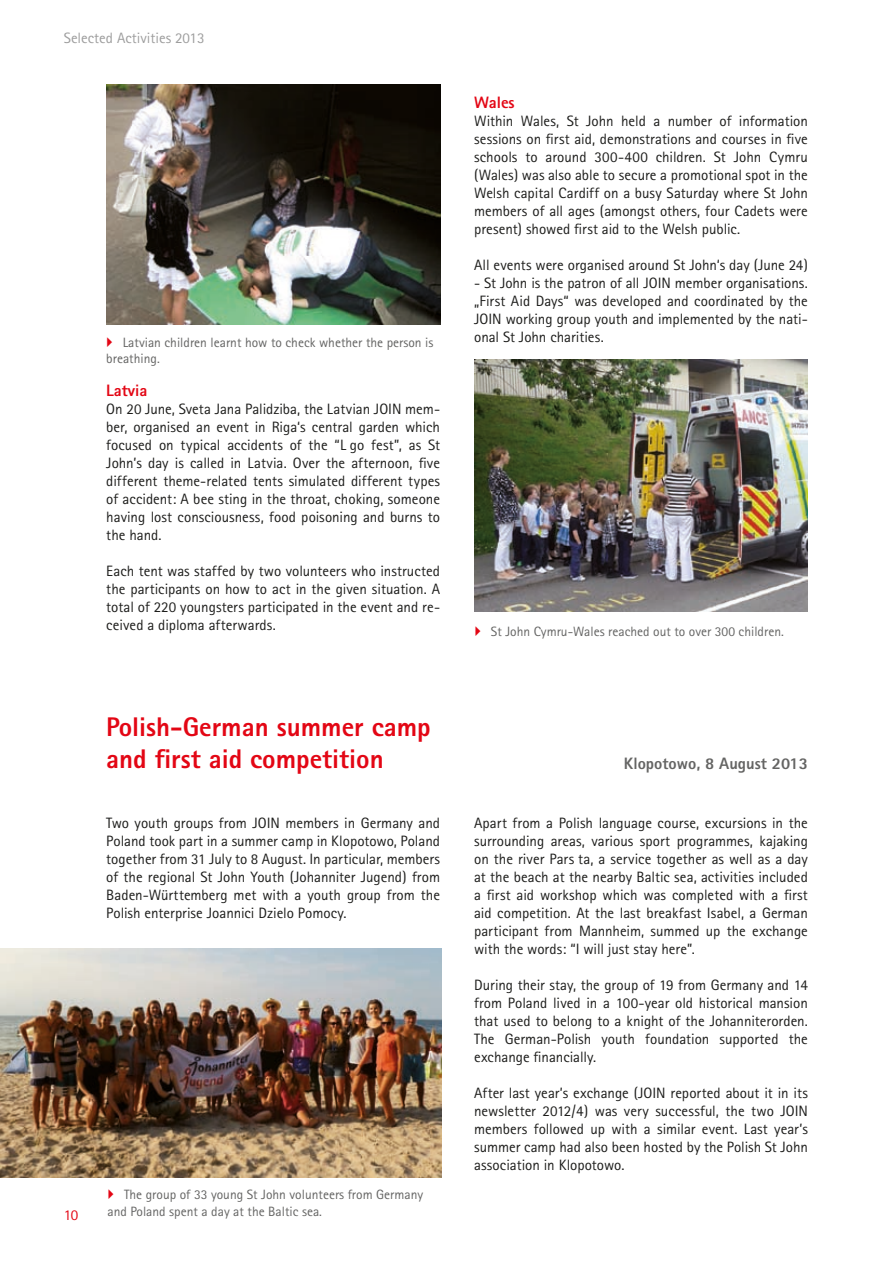
<style>
.page{position:relative;width:893px;height:1263px;background:#fff}
.page>*{position:absolute;margin:0;border:0;box-sizing:border-box;transform-origin:0 0}
.t1{font:800 27px/32.4px "Rotis Sans Serif";color:#e30614}
.t2{font:800 16.5px "Rotis Sans Serif";color:#646463}
.t3{font:800 16.5px "Rotis Sans Serif";color:#e30614}
.t4{font:15px/18px "Rotis Sans Serif";color:#1d1d1b;text-align:justify}
.t5{font:15px "Rotis Sans Serif";color:#9d9d9d}
.t6{font:15px "Rotis Sans Serif";color:#e30614}
.t7{font:13.5px/16.2px "Rotis Sans Serif";color:#646463}
</style>
<div class="page">
<img style="left:106px;top:85px;width:334px;height:239px">
<img style="left:475px;top:360px;width:333px;height:252px">
<img style="left:0;top:948px;width:442px;height:230px">
<p class="t5" style="left:64px;top:29px;width:142px">Selected Activities 2013</p>
<p class="t7" style="left:106px;top:334px;width:329px;text-indent:16px">Latvian children learnt how to check whether the person is breathing.</p>
<p class="t3" style="left:106px;top:380px;width:43px">Latvia</p>
<p class="t4" style="left:106px;top:400px;width:335px">On 20 June, Sveta Jana Palidziba, the Latvian JOIN mem&shy;ber, organised an event in Riga‘s central garden which focused on typical accidents of the “L go fest”, as St John’s day is called in Latvia. Over the afternoon, five different theme-related tents simulated different types of accident: A bee sting in the throat, choking, someone having lost consciousness, food poisoning and burns to the hand.</p>
<p class="t4" style="left:106px;top:562px;width:335px">Each tent was staffed by two volunteers who instructed the participants on how to act in the given situation. A total of 220 youngsters participated in the event and re&shy;ceived a diploma afterwards.</p>
<h1 class="t1" style="left:106px;top:710px;width:326px">Polish-German summer camp and first aid competition</h1>
<p class="t3" style="left:474px;top:92px;width:42px">Wales</p>
<p class="t4" style="left:474px;top:112px;width:335px">Within Wales, St John held a number of information sessions on first aid, demonstrations and courses in five schools to around 300-400 children. St John Cymru (Wales) was also able to secure a promotional spot in the Welsh capital Cardiff on a busy Saturday where St John members of all ages (amongst others, four Cadets were present) showed first aid to the Welsh public.</p>
<p class="t4" style="left:474px;top:256px;width:335px">All events were organised around St John‘s day (June 24)</p>
<p class="t4" style="left:474px;top:274px;width:335px">- St John is the patron of all JOIN member organisations. „First Aid Days“ was developed and coordinated by the JOIN working group youth and implemented by the nati&shy;onal St John charities.</p>
<p class="t7" style="left:491px;top:623px;width:294px">St John Cymru-Wales reached out to over 300 children.</p>
<p class="t2" style="left:624px;top:753px;width:185px">Klopotowo, 8 August 2013</p>
<p class="t6" style="left:64px;top:1206px;width:16px">10</p>
<p class="t4" style="left:106px;top:814px;width:335px">Two youth groups from JOIN members in Germany and Poland took part in a summer camp in Klopotowo, Poland together from 31 July to 8 August. In particular, members of the regional St John Youth (Johanniter Jugend) from Baden-Württemberg met with a youth group from the Polish enterprise Joannici Dzielo Pomocy.</p>
<p class="t4" style="left:474px;top:814px;width:335px">Apart from a Polish language course, excursions in the surrounding areas, various sport programmes, kajaking on the river Parsęta, a service together as well as a day at the beach at the nearby Baltic sea, activities included a first aid workshop which was completed with a first aid competition. At the last breakfast Isabel, a German participant from Mannheim, summed up the exchange with the words: “I will just stay here”.</p>
<p class="t4" style="left:474px;top:976px;width:335px">During their stay, the group of 19 from Germany and 14 from Poland lived in a 100-year old historical mansion that used to belong to a knight of the Johanniterorden.<br>The German-Polish youth foundation supported the exchange financially.</p>
<p class="t4" style="left:474px;top:1084px;width:335px">After last year’s exchange (JOIN reported about it in its newsletter 2012/4) was very successful, the two JOIN members followed up with a similar event. Last year’s summer camp had also been hosted by the Polish St John association in Klopotowo.</p>
<p class="t7" style="left:108px;top:1187px;width:317px;text-indent:16px">The group of 33 young St John volunteers from Germany and Poland spent a day at the Baltic sea.</p>
</div>
